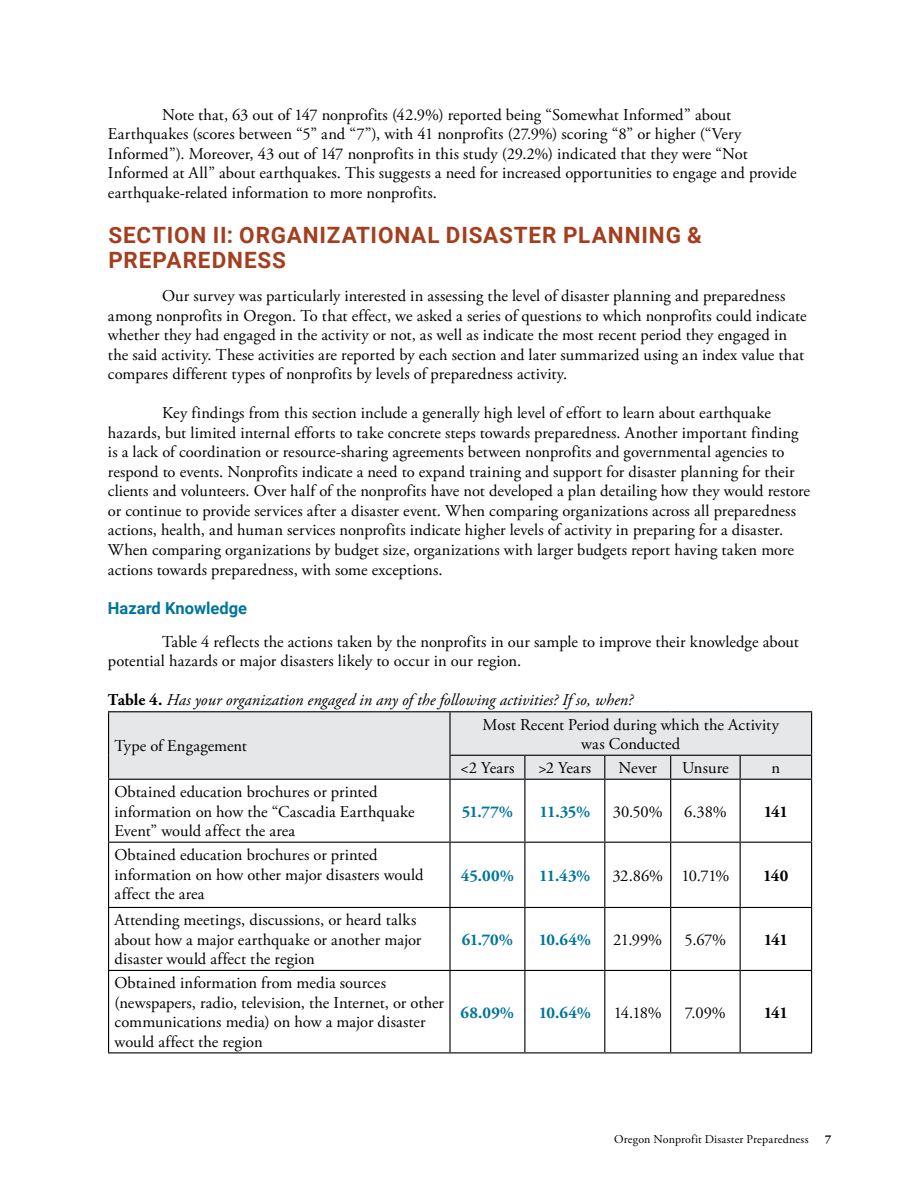
<style>
.page{position:relative;width:918px;height:1188px;background:#fff}
.page>*{position:absolute;margin:0;border:0;box-sizing:border-box;transform-origin:0 0}
.t1{font:700 22.5px/25.5px "Roboto";letter-spacing:.04em;color:#a33f1f}
.t2{font:16.5px/19.5px "Adobe Garamond Pro";letter-spacing:.005em;color:#000}
.t3{font:italic 16.5px "Adobe Garamond Pro";letter-spacing:.005em;color:#000}
.t4{font:700 16.5px "Adobe Garamond Pro";letter-spacing:-.01em;color:#00759a}
.t5{font:700 16.5px "Roboto";color:#00759a}
.t6{font:700 16.5px "Adobe Garamond Pro";letter-spacing:-.04em;color:#000}
.t7{font:12px "Adobe Garamond Pro";letter-spacing:.01em;color:#000}
.t8{font:700 12px "Adobe Garamond Pro";color:#000}
.s1{font-weight:700;font-style:normal}
</style>
<div class="page">
<div style="left:109px;top:712px;width:702px;height:67px;background:#e6e7e8"></div>
<hr style="left:108px;top:711px;width:342px;height:1px;background:#000">
<hr style="left:108px;top:712px;width:1px;height:43px;background:#000">
<hr style="left:450px;top:711px;width:75px;height:1px;background:#000">
<hr style="left:449px;top:712px;width:2px;height:43px;background:#000">
<hr style="left:525px;top:711px;width:80px;height:1px;background:#000">
<hr style="left:605px;top:711px;width:66px;height:1px;background:#000">
<hr style="left:671px;top:711px;width:69px;height:1px;background:#000">
<hr style="left:740px;top:711px;width:72px;height:1px;background:#000">
<hr style="left:811px;top:712px;width:1px;height:43px;background:#000">
<svg style="left:108px;top:755px;width:1px;height:24px"></svg>
<hr style="left:449px;top:755px;width:76px;height:1px;background:#000">
<hr style="left:449px;top:756px;width:2px;height:23px;background:#000">
<hr style="left:525px;top:755px;width:80px;height:1px;background:#000">
<svg style="left:524px;top:756px;width:1px;height:23px"></svg>
<hr style="left:605px;top:755px;width:66px;height:1px;background:#000">
<svg style="left:604px;top:756px;width:1px;height:23px"></svg>
<hr style="left:671px;top:755px;width:69px;height:1px;background:#000">
<svg style="left:670px;top:756px;width:1px;height:23px"></svg>
<hr style="left:740px;top:755px;width:72px;height:1px;background:#000">
<svg style="left:740px;top:756px;width:1px;height:23px"></svg>
<svg style="left:811px;top:756px;width:1px;height:23px"></svg>
<hr style="left:108px;top:779px;width:342px;height:1px;background:#000">
<hr style="left:108px;top:780px;width:1px;height:62px;background:#000">
<hr style="left:450px;top:779px;width:75px;height:1px;background:#000">
<hr style="left:449px;top:780px;width:2px;height:62px;background:#000">
<hr style="left:525px;top:779px;width:80px;height:1px;background:#000">
<hr style="left:524px;top:780px;width:1px;height:62px;background:#000">
<hr style="left:605px;top:779px;width:66px;height:1px;background:#000">
<hr style="left:604px;top:780px;width:1px;height:62px;background:#000">
<hr style="left:671px;top:779px;width:69px;height:1px;background:#000">
<hr style="left:670px;top:780px;width:1px;height:62px;background:#000">
<hr style="left:740px;top:779px;width:72px;height:1px;background:#000">
<hr style="left:740px;top:780px;width:1px;height:62px;background:#000">
<hr style="left:811px;top:780px;width:1px;height:62px;background:#000">
<hr style="left:108px;top:842px;width:342px;height:1px;background:#000">
<hr style="left:108px;top:843px;width:1px;height:64px;background:#000">
<hr style="left:450px;top:842px;width:75px;height:1px;background:#000">
<hr style="left:449px;top:843px;width:2px;height:64px;background:#000">
<hr style="left:525px;top:842px;width:80px;height:1px;background:#000">
<hr style="left:524px;top:843px;width:1px;height:64px;background:#000">
<hr style="left:605px;top:842px;width:66px;height:1px;background:#000">
<hr style="left:604px;top:843px;width:1px;height:64px;background:#000">
<hr style="left:671px;top:842px;width:69px;height:1px;background:#000">
<hr style="left:670px;top:843px;width:1px;height:64px;background:#000">
<hr style="left:740px;top:842px;width:72px;height:1px;background:#000">
<hr style="left:740px;top:843px;width:1px;height:64px;background:#000">
<hr style="left:811px;top:843px;width:1px;height:64px;background:#000">
<hr style="left:108px;top:907px;width:342px;height:1px;background:#000">
<hr style="left:108px;top:908px;width:1px;height:62px;background:#000">
<hr style="left:450px;top:907px;width:75px;height:1px;background:#000">
<hr style="left:449px;top:908px;width:2px;height:62px;background:#000">
<hr style="left:525px;top:907px;width:80px;height:1px;background:#000">
<hr style="left:524px;top:908px;width:1px;height:62px;background:#000">
<hr style="left:605px;top:907px;width:66px;height:1px;background:#000">
<hr style="left:604px;top:908px;width:1px;height:62px;background:#000">
<hr style="left:671px;top:907px;width:69px;height:1px;background:#000">
<hr style="left:670px;top:908px;width:1px;height:62px;background:#000">
<hr style="left:740px;top:907px;width:72px;height:1px;background:#000">
<hr style="left:740px;top:908px;width:1px;height:62px;background:#000">
<hr style="left:811px;top:908px;width:1px;height:62px;background:#000">
<hr style="left:108px;top:970px;width:342px;height:1px;background:#000">
<hr style="left:108px;top:971px;width:1px;height:81px;background:#000">
<hr style="left:450px;top:970px;width:75px;height:1px;background:#000">
<hr style="left:449px;top:971px;width:2px;height:81px;background:#000">
<hr style="left:525px;top:970px;width:80px;height:1px;background:#000">
<hr style="left:524px;top:971px;width:1px;height:81px;background:#000">
<hr style="left:605px;top:970px;width:66px;height:1px;background:#000">
<hr style="left:604px;top:971px;width:1px;height:81px;background:#000">
<hr style="left:671px;top:970px;width:69px;height:1px;background:#000">
<hr style="left:670px;top:971px;width:1px;height:81px;background:#000">
<hr style="left:740px;top:970px;width:72px;height:1px;background:#000">
<hr style="left:740px;top:971px;width:1px;height:81px;background:#000">
<hr style="left:811px;top:971px;width:1px;height:81px;background:#000">
<hr style="left:108px;top:1052px;width:342px;height:1px;background:#000">
<hr style="left:450px;top:1052px;width:75px;height:1px;background:#000">
<hr style="left:525px;top:1052px;width:80px;height:1px;background:#000">
<hr style="left:605px;top:1052px;width:66px;height:1px;background:#000">
<hr style="left:671px;top:1052px;width:69px;height:1px;background:#000">
<hr style="left:740px;top:1052px;width:72px;height:1px;background:#000">
<p class="t2" style="left:108px;top:106px;width:690px;text-indent:54px">Note that, 63 out of 147 nonprofits (42.9%) reported being “Somewhat Informed” about Earthquakes (scores between “5” and “7”), with 41 nonprofits (27.9%) scoring “8” or higher (“Very Informed”). Moreover, 43 out of 147 nonprofits in this study (29.2%) indicated that they were “Not Informed at All” about earthquakes. This suggests a need for increased opportunities to engage and provide earthquake-related information to more nonprofits.</p>
<h1 class="t1" style="left:108px;top:221px;width:595px">SECTION II: ORGANIZATIONAL DISASTER PLANNING &amp;<br>PREPAREDNESS</h1>
<p class="t2" style="left:108px;top:287px;width:700px;text-indent:54px">Our survey was particularly interested in assessing the level of disaster planning and preparedness among nonprofits in Oregon. To that effect, we asked a series of questions to which nonprofits could indicate whether they had engaged in the activity or not, as well as indicate the most recent period they engaged in the said activity. These activities are reported by each section and later summarized using an index value that compares different types of nonprofits by levels of preparedness activity.</p>
<p class="t2" style="left:108px;top:404px;width:704px;text-indent:54px">Key findings from this section include a generally high level of effort to learn about earthquake hazards, but limited internal efforts to take concrete steps towards preparedness. Another important finding is a lack of coordination or resource-sharing agreements between nonprofits and governmental agencies to respond to events. Nonprofits indicate a need to expand training and support for disaster planning for their clients and volunteers. Over half of the nonprofits have not developed a plan detailing how they would restore or continue to provide services after a disaster event. When comparing organizations across all preparedness actions, health, and human services nonprofits indicate higher levels of activity in preparing for a disaster.<br>When comparing organizations by budget size, organizations with larger budgets report having taken more actions towards preparedness, with some exceptions.</p>
<p class="t5" style="left:108px;top:596px;width:141px">Hazard Knowledge</p>
<p class="t2" style="left:108px;top:632px;width:692px;text-indent:54px">Table 4 reflects the actions taken by the nonprofits in our sample to improve their knowledge about potential hazards or major disasters likely to occur in our region.</p>
<p class="t3" style="left:108px;top:690px;width:527px"><span class="s1">Table 4.</span> Has your organization engaged in any of the following activities? If so, when?</p>
<p class="t2" style="left:115px;top:737px;width:134px">Type of Engagement</p>
<p class="t2" style="left:483px;top:715px;width:298px;text-align:center">Most Recent Period during which the Activity was Conducted</p>
<p class="t2" style="left:460px;top:759px;width:55px">&lt;2 Years</p>
<p class="t2" style="left:538px;top:759px;width:54px">&gt;2 Years</p>
<p class="t2" style="left:619px;top:759px;width:40px">Never</p>
<p class="t2" style="left:682px;top:759px;width:48px">Unsure</p>
<p class="t2" style="left:772px;top:759px;width:10px">n</p>
<p class="t2" style="left:115px;top:783px;width:302px">Obtained education brochures or printed information on how the “Cascadia Earthquake<br>Event” would affect the area</p>
<p class="t2" style="left:115px;top:846px;width:310px">Obtained education brochures or printed information on how other major disasters would affect the area</p>
<p class="t2" style="left:115px;top:911px;width:308px">Attending meetings, discussions, or heard talks about how a major earthquake or another major disaster would affect the region</p>
<p class="t2" style="left:115px;top:974px;width:331px">Obtained information from media sources (newspapers, radio, television, the Internet, or other communications media) on how a major disaster would affect the region</p>
<p class="t4" style="left:462px;top:802px;width:53px">51.77%</p>
<p class="t4" style="left:539px;top:802px;width:52px">11.35%</p>
<p class="t2" style="left:613px;top:802px;width:52px">30.50%</p>
<p class="t2" style="left:684px;top:802px;width:44px">6.38%</p>
<p class="t6" style="left:764px;top:802px;width:26px">141</p>
<p class="t4" style="left:461px;top:866px;width:55px">45.00%</p>
<p class="t4" style="left:539px;top:866px;width:53px">11.43%</p>
<p class="t2" style="left:612px;top:866px;width:119px">32.86% 10.71%</p>
<p class="t6" style="left:763px;top:866px;width:27px">140</p>
<p class="t4" style="left:462px;top:930px;width:53px">61.70%</p>
<p class="t4" style="left:539px;top:930px;width:54px">10.64%</p>
<p class="t2" style="left:613px;top:931px;width:50px">21.99%</p>
<p class="t2" style="left:685px;top:931px;width:43px">5.67%</p>
<p class="t6" style="left:764px;top:930px;width:26px">141</p>
<p class="t4" style="left:461px;top:1003px;width:55px">68.09%</p>
<p class="t4" style="left:539px;top:1003px;width:54px">10.64%</p>
<p class="t2" style="left:614px;top:1003px;width:50px">14.18%</p>
<p class="t2" style="left:685px;top:1003px;width:42px">7.09%</p>
<p class="t6" style="left:764px;top:1003px;width:26px">141</p>
<p class="t7" style="left:614px;top:1132px;width:196px">Oregon Nonprofit Disaster Preparedness</p>
<p class="t8" style="left:825px;top:1132px;width:8px">7</p>
</div>
